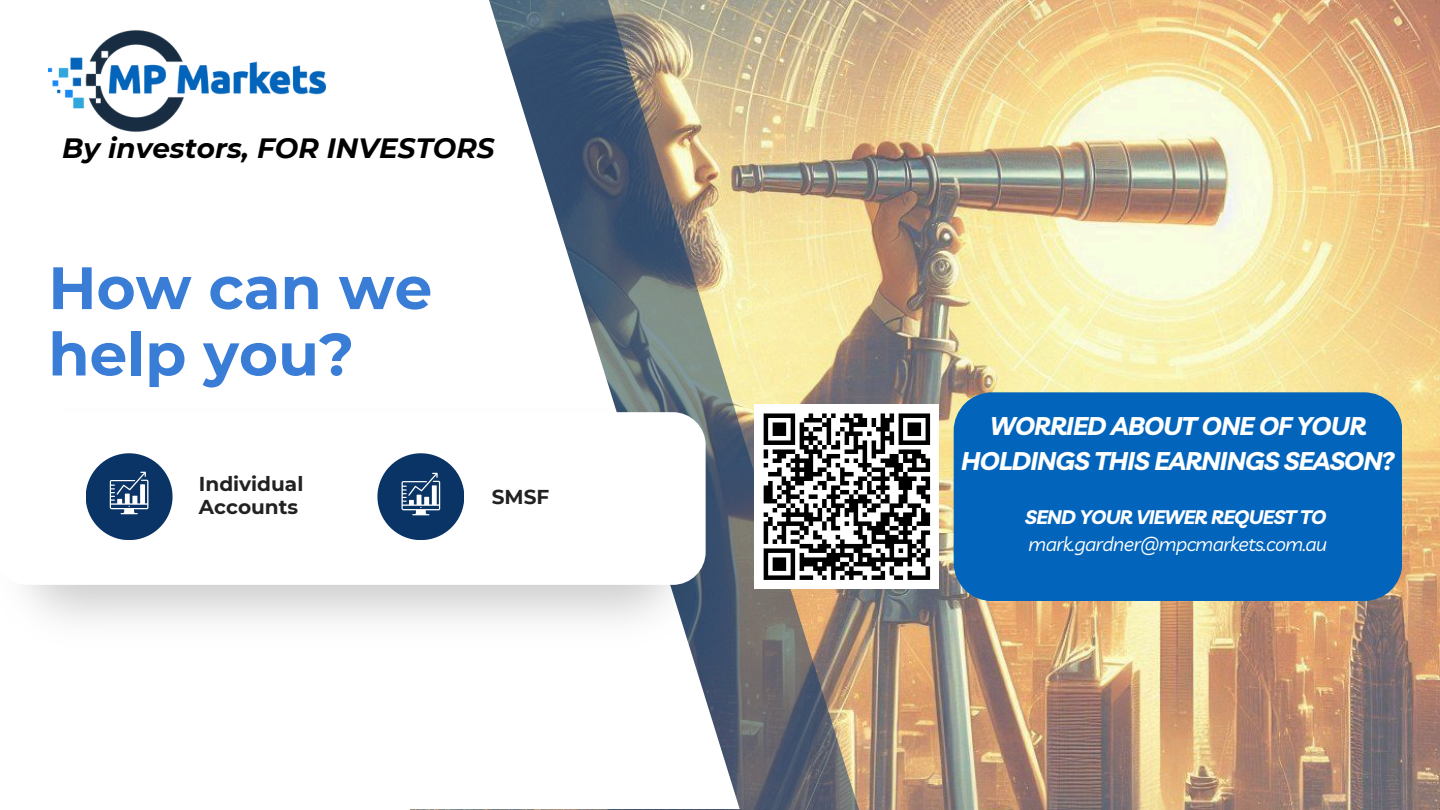
<style>
.page{position:relative;width:1440px;height:810px;background:#fff}
.page>*{position:absolute;margin:0;border:0;box-sizing:border-box;transform-origin:0 0}
.t1{font:700 59.7px/66.3px "Montserrat";color:#397dd6}
.t2{font:italic 700 27.9px "Montserrat";color:#000}
.t3{font:italic 700 25.5px/34.8px "Livvic";letter-spacing:-.03em;color:#fff;text-align:center}
.t4{font:700 20.1px/22.2px "Montserrat";color:#222}
.t5{font:italic 19.5px "Livvic";letter-spacing:-.03em;color:#fff}
.t6{font:italic 700 19.5px "Livvic";letter-spacing:-.03em;color:#fff}
</style>
<div class="page">
<img style="left:859px;top:0;width:581px;height:810px">
<img style="left:410px;top:0;width:449px;height:810px">
<svg style="left:325px;top:0;width:415px;height:809px"></svg>
<img style="left:24px;top:408px;width:686px;height:239px">
<svg style="left:24px;top:412px;width:682px;height:173px"></svg>
<div style="left:377px;top:453px;width:87px;height:87px;background:#0a3466;border-radius:50%"></div>
<svg style="left:402px;top:473px;width:38px;height:42px"></svg>
<img style="left:48px;top:30px;width:277px;height:102px">
<div style="left:86px;top:453px;width:87px;height:87px;background:#0a3466;border-radius:50%"></div>
<svg style="left:110px;top:472px;width:38px;height:42px"></svg>
<div style="left:954px;top:392px;width:448px;height:209px;background:#0264ba"></div>
<div style="left:755px;top:404px;width:184px;height:185px;background:#fff"></div>
<svg style="left:763px;top:413px;width:168px;height:167px"></svg>
<h1 class="t2" style="left:62px;top:131px;width:434px">By investors, FOR INVESTORS</h1>
<h3 class="t1" style="left:48px;top:255px;width:385px">How can we help you?</h3>
<p class="t4" style="left:199px;top:473px;width:106px">Individual<br>Accounts</p>
<p class="t4" style="left:492px;top:485px;width:59px">SMSF</p>
<p class="t3" style="left:961px;top:408px;width:435px">WORRIED ABOUT ONE OF YOUR<br>HOLDINGS THIS EARNINGS SEASON?</p>
<p class="t6" style="left:1025px;top:504px;width:303px">SEND YOUR VIEWER REQUEST TO</p>
<p class="t5" style="left:1029px;top:531px;width:300px">mark.gardner@mpcmarkets.com.au</p>
</div>
